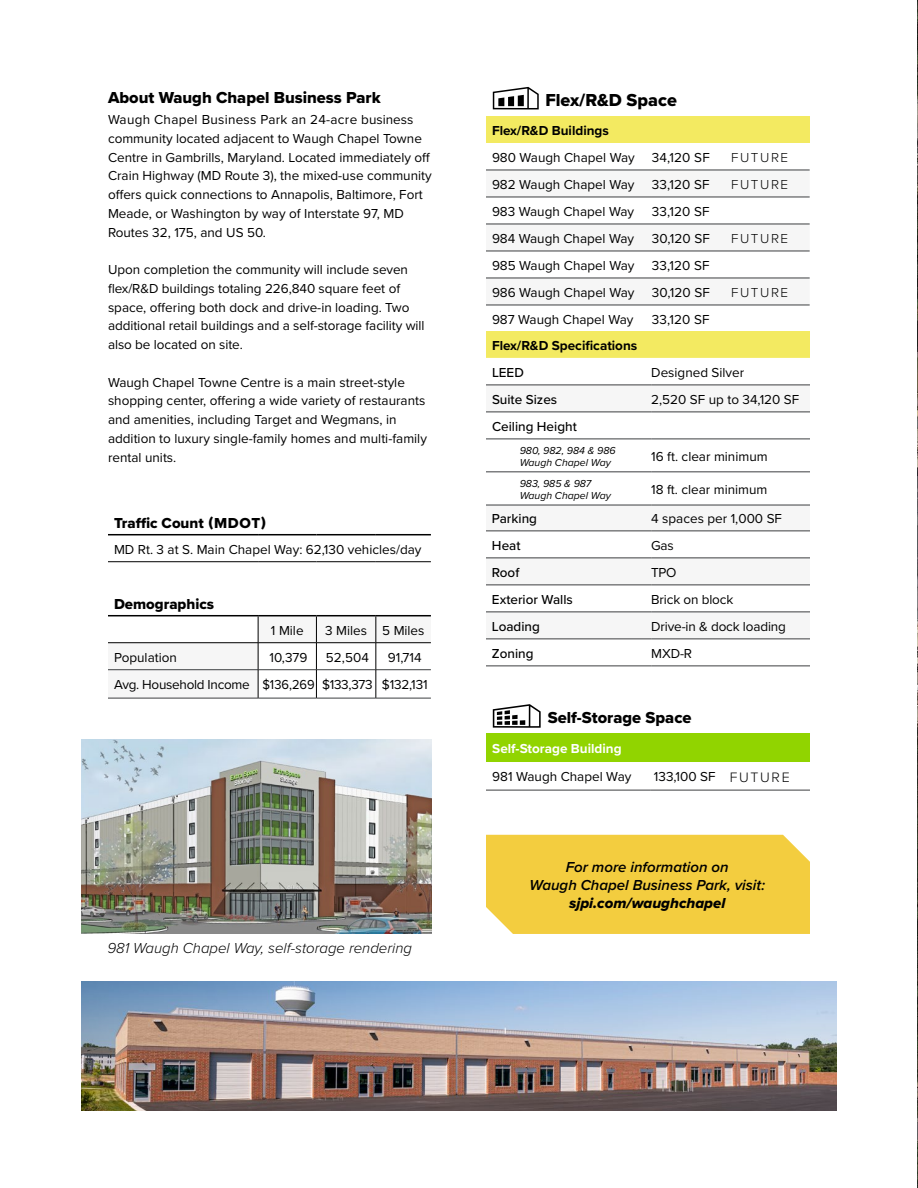
<style>
.page{position:relative;width:918px;height:1188px;background:#fff}
.page>*{position:absolute;margin:0;border:0;box-sizing:border-box;transform-origin:0 0}
.t1{font:18px "Proxima Nova Extrabld";color:#000}
.t2{font:16.5px "Proxima Nova Extrabld";color:#000}
.t3{font:italic 600 15px/18px "Proxima Nova";color:#000;text-align:center}
.t4{font:italic 300 15px "Proxima Nova";color:#000}
.t5{font:15px "Proxima Nova Extrabld";color:#000}
.t6{font:15px "Proxima Nova Extrabld It";color:#000}
.t7{font:13.5px/18.8px "Proxima Nova";color:#000}
.t8{font:500 13.5px "Proxima Nova";color:#000}
.t9{font:13.5px/27.8px "Proxima Nova";letter-spacing:-.02em;color:#000}
.t10{font:700 13.5px "Proxima Nova";color:#000}
.t11{font:300 13.5px "Proxima Nova";letter-spacing:.12em;color:#000}
.t12{font:700 13.5px "Proxima Nova";color:#fff}
.t13{font:italic 10.5px/12px "Proxima Nova";color:#000}
.s1{font-weight:300;font-size:14.1px}
</style>
<div class="page">
<img style="left:917px;top:0;width:1px;height:1188px">
<img style="left:81px;top:982px;width:756px;height:128px">
<img style="left:81px;top:740px;width:351px;height:194px">
<div style="left:486px;top:116px;width:324px;height:27px;background:#f3ea61"></div>
<svg style="left:486px;top:196px;width:324px;height:109px;fill:#f6f6f6"></svg>
<hr style="left:486px;top:170px;width:166px;height:1px;background:#3d3f41">
<hr style="left:652px;top:170px;width:158px;height:1px;background:#3d3f41">
<hr style="left:486px;top:197px;width:166px;height:1px;background:#3d3f41">
<hr style="left:652px;top:197px;width:158px;height:1px;background:#3d3f41">
<hr style="left:486px;top:224px;width:166px;height:1px;background:#3d3f41">
<hr style="left:652px;top:224px;width:158px;height:1px;background:#3d3f41">
<hr style="left:486px;top:251px;width:166px;height:1px;background:#3d3f41">
<hr style="left:652px;top:251px;width:158px;height:1px;background:#3d3f41">
<hr style="left:486px;top:278px;width:166px;height:1px;background:#3d3f41">
<hr style="left:652px;top:278px;width:158px;height:1px;background:#3d3f41">
<hr style="left:486px;top:305px;width:166px;height:1px;background:#3d3f41">
<hr style="left:652px;top:305px;width:158px;height:1px;background:#3d3f41">
<div style="left:486px;top:331px;width:324px;height:27px;background:#f3ea61"></div>
<svg style="left:486px;top:384px;width:324px;height:282px"></svg>
<svg style="left:486px;top:386px;width:324px;height:253px"></svg>
<hr style="left:486px;top:558px;width:165px;height:1px;background:#3d3f41">
<hr style="left:651px;top:558px;width:159px;height:1px;background:#3d3f41">
<hr style="left:486px;top:585px;width:165px;height:1px;background:#3d3f41">
<hr style="left:651px;top:585px;width:159px;height:1px;background:#3d3f41">
<hr style="left:486px;top:612px;width:165px;height:1px;background:#3d3f41">
<hr style="left:651px;top:612px;width:159px;height:1px;background:#3d3f41">
<hr style="left:486px;top:639px;width:165px;height:1px;background:#3d3f41">
<hr style="left:651px;top:639px;width:159px;height:1px;background:#3d3f41">
<hr style="left:486px;top:666px;width:165px;height:1px;background:#3d3f41">
<hr style="left:651px;top:666px;width:159px;height:1px;background:#3d3f41">
<hr style="left:486px;top:531px;width:165px;height:1px;background:#3d3f41">
<hr style="left:651px;top:531px;width:159px;height:1px;background:#3d3f41">
<hr style="left:486px;top:385px;width:165px;height:1px;background:#3d3f41">
<hr style="left:651px;top:385px;width:159px;height:1px;background:#3d3f41">
<hr style="left:486px;top:412px;width:165px;height:1px;background:#3d3f41">
<hr style="left:651px;top:412px;width:159px;height:1px;background:#3d3f41">
<hr style="left:486px;top:439px;width:165px;height:1px;background:#3d3f41">
<hr style="left:651px;top:439px;width:159px;height:1px;background:#3d3f41">
<hr style="left:486px;top:472px;width:165px;height:1px;background:#3d3f41">
<hr style="left:651px;top:472px;width:159px;height:1px;background:#3d3f41">
<hr style="left:486px;top:505px;width:165px;height:1px;background:#3d3f41">
<hr style="left:651px;top:505px;width:159px;height:1px;background:#3d3f41">
<div style="left:486px;top:734px;width:324px;height:28px;background:#91d400"></div>
<hr style="left:486px;top:790px;width:164px;height:1px;background:#3d3f41">
<hr style="left:650px;top:790px;width:160px;height:1px;background:#3d3f41">
<svg style="left:493px;top:704px;width:48px;height:24px"></svg>
<div style="left:486px;top:835px;width:324px;height:99px;background:#f3cd3f"></div>
<svg style="left:108px;top:535px;width:323px;height:28px"></svg>
<svg style="left:108px;top:616px;width:323px;height:82px"></svg>
<hr style="left:108px;top:561px;width:150px;height:1px;background:#000">
<hr style="left:258px;top:561px;width:58px;height:1px;background:#000">
<hr style="left:316px;top:561px;width:60px;height:1px;background:#000">
<hr style="left:376px;top:561px;width:55px;height:1px;background:#000">
<hr style="left:108px;top:642px;width:150px;height:1px;background:#000">
<hr style="left:258px;top:642px;width:58px;height:1px;background:#000">
<hr style="left:316px;top:642px;width:60px;height:1px;background:#000">
<hr style="left:376px;top:642px;width:55px;height:1px;background:#000">
<hr style="left:108px;top:698px;width:150px;height:1px;background:#3d3f41">
<hr style="left:258px;top:698px;width:58px;height:1px;background:#3d3f41">
<hr style="left:316px;top:698px;width:60px;height:1px;background:#3d3f41">
<hr style="left:376px;top:698px;width:55px;height:1px;background:#3d3f41">
<hr style="left:108px;top:534px;width:150px;height:1px;background:#000">
<hr style="left:258px;top:534px;width:58px;height:1px;background:#000">
<hr style="left:316px;top:534px;width:60px;height:1px;background:#000">
<hr style="left:376px;top:534px;width:55px;height:1px;background:#000">
<hr style="left:108px;top:615px;width:150px;height:1px;background:#000">
<hr style="left:258px;top:615px;width:58px;height:1px;background:#000">
<hr style="left:316px;top:615px;width:60px;height:1px;background:#000">
<hr style="left:376px;top:615px;width:55px;height:1px;background:#000">
<svg style="left:493px;top:87px;width:46px;height:22px"></svg>
<p class="t2" style="left:108px;top:85px;width:274px">About Waugh Chapel Business Park</p>
<p class="t7" style="left:108px;top:110px;width:325px">Waugh Chapel Business Park an 24-acre business community located adjacent to Waugh Chapel Towne Centre in Gambrills, Maryland. Located immediately off Crain Highway (MD Route 3), the mixed-use community offers quick connections to Annapolis, Baltimore, Fort Meade, or Washington by way of Interstate 97, MD Routes 32, 175, and US 50.</p>
<p class="t7" style="left:108px;top:260px;width:318px">Upon completion the community will include seven flex/R&amp;D buildings totaling 226,840 square feet of space, offering both dock and drive-in loading. Two additional retail buildings and a self-storage facility will also be located on site.</p>
<p class="t7" style="left:108px;top:372px;width:320px">Waugh Chapel Towne Centre is a main street-style shopping center, offering a wide variety of restaurants and amenities, including Target and Wegmans, in addition to luxury single-family homes and multi-family rental units.</p>
<p class="t5" style="left:114px;top:511px;width:153px">Traffic Count (MDOT)</p>
<p class="t7" style="left:114px;top:539px;width:309px">MD Rt. 3 at S. Main Chapel Way: 62,130 vehicles/day</p>
<p class="t5" style="left:114px;top:592px;width:102px">Demographics</p>
<p class="t7" style="left:271px;top:620px;width:34px">1 Mile</p>
<p class="t7" style="left:325px;top:620px;width:101px">3 Miles 5 Miles</p>
<p class="t9" style="left:114px;top:643px;width:315px;text-indent:274px">91,714<br>Avg. Household Income $136,269 $133,373 $132,131</p>
<p class="t7" style="left:114px;top:647px;width:64px">Population</p>
<p class="t7" style="left:270px;top:647px;width:39px">10,379</p>
<p class="t7" style="left:326px;top:647px;width:45px">52,504</p>
<p class="t4" style="left:107px;top:940px;width:306px">981 Waugh Chapel Way, self-storage rendering</p>
<h1 class="t1" style="left:545px;top:87px;width:133px">Flex/R&amp;D Space</h1>
<p class="t10" style="left:492px;top:120px;width:118px">Flex/R&amp;D Buildings</p>
<p class="t7" style="left:492px;top:147px;width:144px">980 Waugh Chapel Way</p>
<p class="t7" style="left:652px;top:147px;width:59px">34,120 SF</p>
<p class="t7" style="left:492px;top:174px;width:144px">982 Waugh Chapel Way</p>
<p class="t7" style="left:652px;top:174px;width:59px">33,120 SF</p>
<p class="t7" style="left:492px;top:201px;width:144px">983 Waugh Chapel Way</p>
<p class="t7" style="left:652px;top:201px;width:59px">33,120 SF</p>
<p class="t7" style="left:492px;top:228px;width:144px">984 Waugh Chapel Way</p>
<p class="t7" style="left:652px;top:228px;width:60px">30,120 SF</p>
<p class="t7" style="left:492px;top:255px;width:144px">985 Waugh Chapel Way</p>
<p class="t7" style="left:652px;top:255px;width:59px">33,120 SF</p>
<p class="t7" style="left:492px;top:282px;width:144px">986 Waugh Chapel Way</p>
<p class="t7" style="left:652px;top:282px;width:60px">30,120 SF</p>
<p class="t7" style="left:492px;top:309px;width:143px">987 Waugh Chapel Way</p>
<p class="t7" style="left:652px;top:309px;width:59px">33,120 SF</p>
<p class="t10" style="left:492px;top:335px;width:147px">Flex/R&amp;D Specifications</p>
<p class="t8" style="left:492px;top:362px;width:33px">LEED</p>
<p class="t7" style="left:651px;top:362px;width:95px">Designed Silver</p>
<p class="t8" style="left:492px;top:389px;width:67px">Suite Sizes</p>
<p class="t7" style="left:651px;top:389px;width:150px">2,520 SF up to 34,120 SF</p>
<p class="t8" style="left:492px;top:416px;width:86px">Ceiling Height</p>
<p class="t13" style="left:520px;top:444px;width:97px">980, 982, 984 &amp; 986<br>Waugh Chapel Way</p>
<p class="t7" style="left:651px;top:446px;width:118px">16 ft. clear minimum</p>
<p class="t13" style="left:520px;top:477px;width:93px">983, 985 &amp; 987<br>Waugh Chapel Way</p>
<p class="t7" style="left:651px;top:479px;width:118px">18 ft. clear minimum</p>
<p class="t8" style="left:492px;top:509px;width:47px">Parking</p>
<p class="t7" style="left:651px;top:509px;width:132px">4 spaces per 1,000 SF</p>
<p class="t8" style="left:492px;top:535px;width:30px">Heat</p>
<p class="t7" style="left:651px;top:535px;width:24px">Gas</p>
<p class="t8" style="left:492px;top:562px;width:29px">Roof</p>
<p class="t7" style="left:651px;top:562px;width:27px">TPO</p>
<p class="t8" style="left:492px;top:589px;width:82px">Exterior Walls</p>
<p class="t7" style="left:651px;top:589px;width:84px">Brick on block</p>
<p class="t8" style="left:492px;top:616px;width:49px">Loading</p>
<p class="t7" style="left:651px;top:616px;width:136px">Drive-in &amp; dock loading</p>
<p class="t8" style="left:492px;top:643px;width:43px">Zoning</p>
<p class="t7" style="left:651px;top:643px;width:42px">MXD-R</p>
<p class="t11" style="left:731px;top:150px;width:59px">FUTURE</p>
<p class="t11" style="left:731px;top:176px;width:59px">FUTURE</p>
<p class="t11" style="left:731px;top:230px;width:59px">FUTURE</p>
<p class="t11" style="left:731px;top:284px;width:59px">FUTURE</p>
<p class="t2" style="left:548px;top:705px;width:145px">Self-Storage Space</p>
<p class="t12" style="left:492px;top:739px;width:131px">Self-Storage Building</p>
<p class="t7" style="left:492px;top:767px;width:141px">981 Waugh Chapel Way</p>
<p class="t7" style="left:654px;top:767px;width:137px">133,100 SF <span class="s1">FUTURE</span></p>
<p class="t3" style="left:529px;top:858px;width:237px">For more information on<br>Waugh Chapel Business Park, visit:</p>
<p class="t6" style="left:569px;top:895px;width:158px">sjpi.com/waughchapel</p>
</div>
